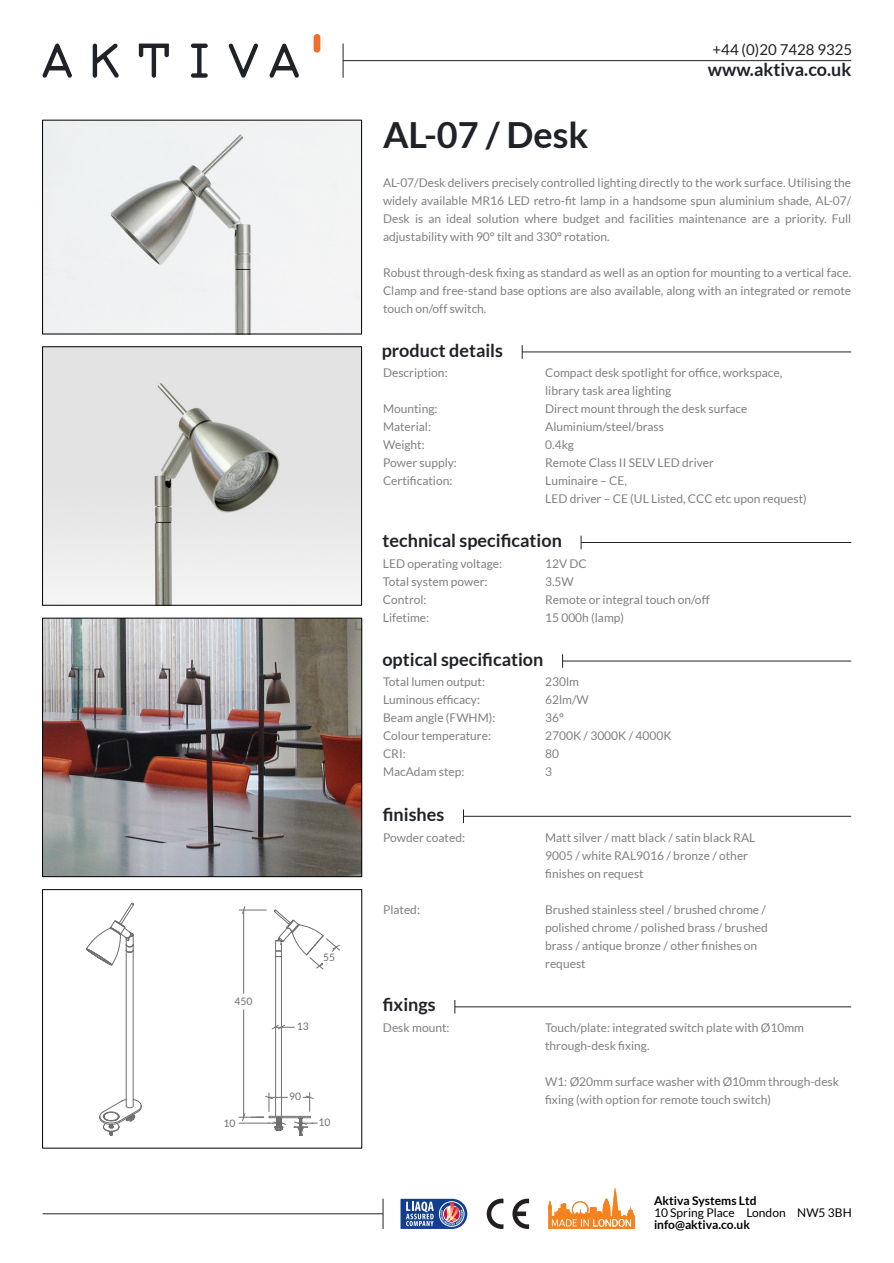
<style>
.page{position:relative;width:894px;height:1263px;background:#fff}
.page>*{position:absolute;margin:0;border:0;box-sizing:border-box;transform-origin:0 0}
.t1{font:700 36px "Lato";color:#1f2226}
.t2{font:700 18px "Lato";color:#1f2226}
.t3{font:15px "Lato";color:#1f2226}
.t4{font:12px/18px "Lato";color:#808080}
.t5{font:700 12px "Lato";color:#000}
.t6{font:12px "Lato";color:#000}
.t7{font:10.35px "Lato";color:#706f6f}
</style>
<div class="page">
<img style="left:44px;top:349px;width:315px;height:254px">
<hr style="left:343px;top:60px;width:507px;height:1px;background:#1f2226">
<hr style="left:343px;top:44px;width:1px;height:34px;background:#1f2226">
<svg style="left:512px;top:1199px;width:17px;height:30px"></svg>
<svg style="left:486px;top:1199px;width:17px;height:30px"></svg>
<svg style="left:548px;top:1188px;width:86px;height:41px"></svg>
<hr style="left:382px;top:1199px;width:1px;height:30px;background:#1f2226">
<hr style="left:43px;top:1213px;width:340px;height:1px;background:#1f2226">
<svg style="left:400px;top:1199px;width:67px;height:30px;background:#6976a8"></svg>
<div style="left:313px;top:34px;width:7px;height:19px;background:#f06e32;border-radius:3px"></div>
<svg style="left:269px;top:44px;width:30px;height:34px"></svg>
<svg style="left:228px;top:43px;width:30px;height:35px"></svg>
<svg style="left:191px;top:44px;width:17px;height:34px"></svg>
<svg style="left:42px;top:44px;width:30px;height:34px"></svg>
<svg style="left:93px;top:43px;width:26px;height:35px"></svg>
<svg style="left:139px;top:44px;width:30px;height:34px"></svg>
<img style="left:44px;top:620px;width:316px;height:255px">
<div style="left:42px;top:618px;width:320px;height:259px;border:1px solid #000"></div>
<hr style="left:133px;top:950px;width:1px;height:155px;background:#706f6f">
<hr style="left:126px;top:950px;width:1px;height:155px;background:#706f6f">
<svg style="left:86px;top:902px;width:48px;height:64px"></svg>
<hr style="left:281px;top:957px;width:1px;height:159px;background:#706f6f">
<hr style="left:275px;top:957px;width:1px;height:159px;background:#706f6f">
<hr style="left:243px;top:1010px;width:1px;height:104px;background:#706f6f">
<svg style="left:239px;top:906px;width:27px;height:8px"></svg>
<hr style="left:243px;top:913px;width:1px;height:80px;background:#706f6f">
<svg style="left:273px;top:909px;width:67px;height:61px"></svg>
<svg style="left:271px;top:1024px;width:23px;height:6px"></svg>
<svg style="left:99px;top:1098px;width:43px;height:38px"></svg>
<svg style="left:239px;top:1093px;width:78px;height:43px"></svg>
<div style="left:42px;top:889px;width:320px;height:259px;border:1px solid #000"></div>
<svg style="left:454px;top:1000px;width:1px;height:14px"></svg>
<hr style="left:454px;top:1006px;width:396px;height:1px;background:#1f2226">
<svg style="left:463px;top:809px;width:1px;height:14px"></svg>
<hr style="left:463px;top:816px;width:387px;height:1px;background:#1f2226">
<svg style="left:562px;top:654px;width:1px;height:14px"></svg>
<hr style="left:562px;top:661px;width:288px;height:1px;background:#1f2226">
<svg style="left:580px;top:536px;width:1px;height:13px"></svg>
<hr style="left:581px;top:542px;width:269px;height:1px;background:#1f2226">
<svg style="left:521px;top:345px;width:1px;height:14px"></svg>
<hr style="left:522px;top:352px;width:328px;height:1px;background:#1f2226">
<img style="left:44px;top:122px;width:315px;height:210px">
<p class="t7" style="left:234px;top:996px;width:19px">450</p>
<p class="t7" style="left:323px;top:952px;width:13px">55</p>
<p class="t7" style="left:297px;top:1022px;width:13px">13</p>
<p class="t7" style="left:289px;top:1092px;width:13px">90</p>
<p class="t7" style="left:223px;top:1119px;width:13px">10</p>
<p class="t7" style="left:318px;top:1118px;width:13px">10</p>
<p class="t3" style="left:712px;top:43px;width:141px">+44 (0)20 7428 9325</p>
<h2 class="t2" style="left:707px;top:61px;width:145px">www.aktiva.co.uk</h2>
<h1 class="t1" style="left:383px;top:119px;width:207px">AL-07 / Desk</h1>
<p class="t4" style="left:383px;top:174px;width:469px;text-align:justify">AL-07/Desk delivers precisely controlled lighting directly to the work surface. Utilising the widely available MR16 LED retro-fit lamp in a handsome spun aluminium shade, AL-07/ Desk is an ideal solution where budget and facilities maintenance are a priority. Full adjustability with 90° tilt and 330° rotation.</p>
<p class="t4" style="left:383px;top:264px;width:469px;text-align:justify">Robust through-desk fixing as standard as well as an option for mounting to a vertical face.<br>Clamp and free-stand base options are also available, along with an integrated or remote touch on/off switch.</p>
<h2 class="t2" style="left:381px;top:342px;width:123px">product details</h2>
<p class="t4" style="left:383px;top:364px;width:66px">Description:</p>
<p class="t4" style="left:545px;top:364px;width:238px">Compact desk spotlight for office, workspace, library task area lighting</p>
<p class="t4" style="left:383px;top:400px;width:56px">Mounting:</p>
<p class="t4" style="left:545px;top:400px;width:204px">Direct mount through the desk surface</p>
<p class="t4" style="left:383px;top:418px;width:49px">Material:</p>
<p class="t4" style="left:545px;top:418px;width:120px">Aluminium/steel/brass</p>
<p class="t4" style="left:383px;top:436px;width:43px">Weight:</p>
<p class="t4" style="left:545px;top:436px;width:30px">0.4kg</p>
<p class="t4" style="left:383px;top:454px;width:75px">Power supply:</p>
<p class="t4" style="left:545px;top:454px;width:170px">Remote Class II SELV LED driver</p>
<p class="t4" style="left:383px;top:472px;width:71px">Certification:</p>
<p class="t4" style="left:545px;top:472px;width:263px">Luminaire – CE,<br>LED driver – CE (UL Listed, CCC etc upon request)</p>
<h2 class="t2" style="left:382px;top:533px;width:181px">technical specification</h2>
<p class="t4" style="left:383px;top:555px;width:121px">LED operating voltage:</p>
<p class="t4" style="left:545px;top:555px;width:43px">12V DC</p>
<p class="t4" style="left:383px;top:573px;width:106px">Total system power:</p>
<p class="t4" style="left:545px;top:573px;width:30px">3.5W</p>
<p class="t4" style="left:383px;top:591px;width:45px">Control:</p>
<p class="t4" style="left:545px;top:591px;width:166px">Remote or integral touch on/off</p>
<p class="t4" style="left:383px;top:609px;width:48px">Lifetime:</p>
<p class="t4" style="left:545px;top:609px;width:80px">15 000h (lamp)</p>
<h2 class="t2" style="left:382px;top:651px;width:162px">optical specification</h2>
<p class="t4" style="left:383px;top:673px;width:103px">Total lumen output:</p>
<p class="t4" style="left:545px;top:673px;width:35px">230lm</p>
<p class="t4" style="left:383px;top:691px;width:98px">Luminous efficacy:</p>
<p class="t4" style="left:545px;top:691px;width:45px">62lm/W</p>
<p class="t4" style="left:383px;top:709px;width:114px">Beam angle (FWHM):</p>
<p class="t4" style="left:545px;top:709px;width:20px">36°</p>
<p class="t4" style="left:383px;top:727px;width:109px">Colour temperature:</p>
<p class="t4" style="left:545px;top:727px;width:128px">2700K / 3000K / 4000K</p>
<p class="t4" style="left:383px;top:745px;width:24px">CRI:</p>
<p class="t4" style="left:545px;top:745px;width:15px">80</p>
<p class="t4" style="left:383px;top:763px;width:83px">MacAdam step:</p>
<p class="t4" style="left:545px;top:763px;width:8px">3</p>
<h2 class="t2" style="left:382px;top:806px;width:63px">finishes</h2>
<p class="t4" style="left:383px;top:829px;width:84px">Powder coated:</p>
<p class="t4" style="left:545px;top:829px;width:212px">Matt silver / matt black / satin black RAL<br>9005 / white RAL9016 / bronze / other finishes on request</p>
<p class="t4" style="left:383px;top:901px;width:38px">Plated:</p>
<p class="t4" style="left:545px;top:901px;width:224px">Brushed stainless steel / brushed chrome / polished chrome / polished brass / brushed brass / antique bronze / other finishes on request</p>
<h2 class="t2" style="left:382px;top:997px;width:54px">fixings</h2>
<p class="t4" style="left:383px;top:1019px;width:68px">Desk mount:</p>
<p class="t4" style="left:545px;top:1019px;width:260px">Touch/plate: integrated switch plate with Ø10mm through-desk fixing.</p>
<p class="t4" style="left:545px;top:1073px;width:295px">W1: Ø20mm surface washer with Ø10mm through-desk fixing (with option for remote touch switch)</p>
<p class="t5" style="left:653px;top:1195px;width:104px">Aktiva Systems Ltd</p>
<p class="t6" style="left:653px;top:1207px;width:199px">10 Spring Place London NW5 3BH</p>
<p class="t5" style="left:653px;top:1219px;width:97px">info@aktiva.co.uk</p>
</div>
